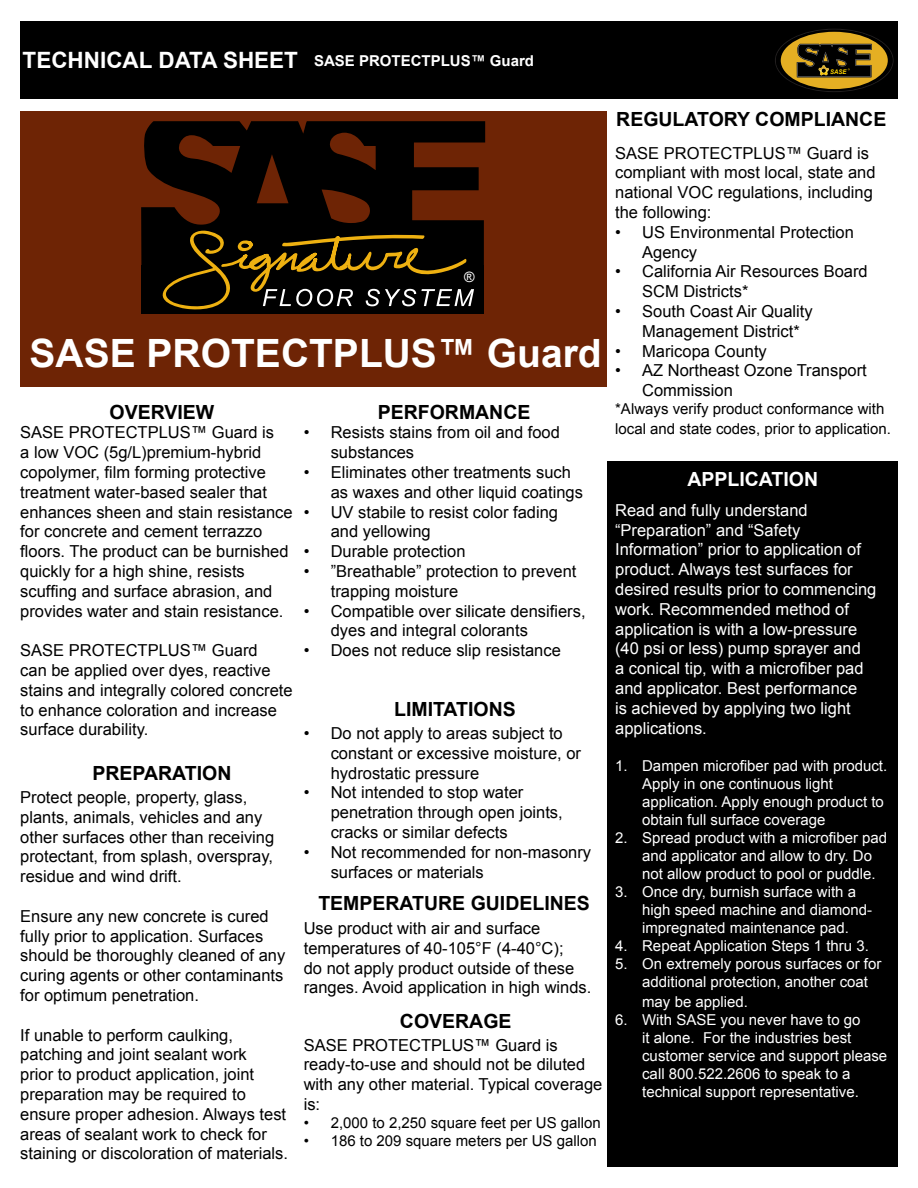
<style>
.page{position:relative;width:918px;height:1188px;background:#fff}
.page>*{position:absolute;margin:0;border:0;box-sizing:border-box;transform-origin:0 0}
.t1{font:700 39px "Arial";color:#fff}
.t2{font:700 22.5px "Arial";color:#fff}
.t3{font:700 19.5px "Arial";color:#000}
.t4{font:700 19.5px "Arial";color:#fff}
.t5{font:16.5px/19.8px "Arial";color:#000}
.t6{font:16.5px/19.8px "Arial";color:#fff}
.t7{font:15px/18px "Arial";color:#fff}
.t8{font:15px/19.8px "Arial";color:#000}
.t9{font:700 15px "Arial";color:#fff}
.t10{font:14.25px "Arial";color:#fff}
.t11{font:italic 700 6.3px "Arial";color:#ffd500;scale:.94 1}
</style>
<div class="page">
<div style="left:608px;top:461px;width:290px;height:705px;background:#000"></div>
<div style="left:20px;top:21px;width:878px;height:78px;background:#000"></div>
<svg style="left:775px;top:29px;width:119px;height:63px"></svg>
<div style="left:20px;top:111px;width:586px;height:276px;background:#6e2405"></div>
<div style="left:142px;top:265px;width:342px;height:49px;background:#000"></div>
<svg style="left:141px;top:121px;width:344px;height:150px;fill:#000"></svg>
<svg style="left:155px;top:230px;width:319px;height:80px"></svg>
<h2 class="t2" style="left:23px;top:45px;width:277px">TECHNICAL DATA SHEET</h2>
<p class="t9" style="left:314px;top:50px;width:222px">SASE PROTECTPLUS™ Guard</p>
<p class="t11" style="left:830px;top:68px;width:19px">SASE</p>
<p class="t10" style="left:464px;top:268px;width:12px">®</p>
<h1 class="t1" style="left:30px;top:327px;width:574px">SASE PROTECTPLUS™ Guard</h1>
<p class="t3" style="left:110px;top:399px;width:106px">OVERVIEW</p>
<p class="t3" style="left:378px;top:399px;width:154px">PERFORMANCE</p>
<p class="t5" style="left:20px;top:423px;width:274px">SASE PROTECTPLUS™ Guard is<br>a low VOC (5g/L)premium-hybrid copolymer, film forming protective treatment water-based sealer that enhances sheen and stain resistance for concrete and cement terrazzo floors. The product can be burnished quickly for a high shine, resists scuffing and surface abrasion, and provides water and stain resistance.</p>
<p class="t5" style="left:20px;top:641px;width:274px">SASE PROTECTPLUS™ Guard<br>can be applied over dyes, reactive stains and integrally colored concrete to enhance coloration and increase surface durability.</p>
<p class="t3" style="left:92px;top:760px;width:141px">PREPARATION</p>
<p class="t5" style="left:20px;top:788px;width:256px">Protect people, property, glass, plants, animals, vehicles and any other surfaces other than receiving protectant, from splash, overspray, residue and wind drift.</p>
<p class="t5" style="left:20px;top:906px;width:267px">Ensure any new concrete is cured fully prior to application. Surfaces should be thoroughly cleaned of any curing agents or other contaminants for optimum penetration.</p>
<p class="t5" style="left:20px;top:1025px;width:269px">If unable to perform caulking, patching and joint sealant work<br>prior to product application, joint preparation may be required to ensure proper adhesion. Always test areas of sealant work to check for staining or discoloration of materials.</p>
<p class="t5" style="left:331px;top:423px;width:231px;text-indent:-27px">• Resists stains from oil and food substances</p>
<p class="t5" style="left:331px;top:462px;width:254px;text-indent:-27px">• Eliminates other treatments such as waxes and other liquid coatings</p>
<p class="t5" style="left:331px;top:502px;width:229px;text-indent:-27px">• UV stabile to resist color fading and yellowing</p>
<p class="t5" style="left:304px;top:542px;width:163px">• Durable protection</p>
<p class="t5" style="left:331px;top:561px;width:247px;text-indent:-27px">• ”Breathable” protection to prevent trapping moisture</p>
<p class="t5" style="left:331px;top:601px;width:256px;text-indent:-27px">• Compatible over silicate densifiers, dyes and integral colorants</p>
<p class="t5" style="left:304px;top:641px;width:259px">• Does not reduce slip resistance</p>
<p class="t3" style="left:394px;top:696px;width:123px">LIMITATIONS</p>
<p class="t5" style="left:331px;top:723px;width:252px;text-indent:-27px">• Do not apply to areas subject to constant or excessive moisture, or hydrostatic pressure</p>
<p class="t5" style="left:331px;top:783px;width:234px;text-indent:-27px">• Not intended to stop water penetration through open joints, cracks or similar defects</p>
<p class="t5" style="left:331px;top:842px;width:262px;text-indent:-27px">• Not recommended for non-masonry surfaces or materials</p>
<p class="t3" style="left:318px;top:890px;width:273px">TEMPERATURE GUIDELINES</p>
<p class="t5" style="left:304px;top:919px;width:289px">Use product with air and surface temperatures of 40-105°F (4-40°C);<br>do not apply product outside of these ranges. Avoid application in high winds.</p>
<p class="t3" style="left:400px;top:1008px;width:113px">COVERAGE</p>
<p class="t5" style="left:304px;top:1035px;width:300px">SASE PROTECTPLUS™ Guard is ready-to-use and should not be diluted with any other material. Typical coverage is:</p>
<p class="t8" style="left:304px;top:1113px;width:299px">• 2,000 to 2,250 square feet per US gallon</p>
<p class="t8" style="left:304px;top:1131px;width:294px">• 186 to 209 square meters per US gallon</p>
<p class="t3" style="left:616px;top:107px;width:272px">REGULATORY COMPLIANCE</p>
<p class="t5" style="left:615px;top:143px;width:262px">SASE PROTECTPLUS™ Guard is compliant with most local, state and national VOC regulations, including the following:</p>
<p class="t5" style="left:642px;top:222px;width:213px;text-indent:-27px">• US Environmental Protection<br>Agency</p>
<p class="t5" style="left:642px;top:262px;width:227px;text-indent:-27px">• California Air Resources Board<br>SCM Districts*</p>
<p class="t5" style="left:642px;top:302px;width:172px;text-indent:-27px">• South Coast Air Quality<br>Management District*</p>
<p class="t5" style="left:615px;top:341px;width:153px">• Maricopa County</p>
<p class="t5" style="left:642px;top:361px;width:226px;text-indent:-27px">• AZ Northeast Ozone Transport<br>Commission</p>
<p class="t8" style="left:615px;top:399px;width:277px">*Always verify product conformance with local and state codes, prior to application.</p>
<p class="t4" style="left:687px;top:466px;width:132px">APPLICATION</p>
<p class="t6" style="left:615px;top:500px;width:263px">Read and fully understand “Preparation” and “Safety<br>Information” prior to application of product. Always test surfaces for desired results prior to commencing work. Recommended method of application is with a low-pressure (40 psi or less) pump sprayer and<br>a conical tip, with a microfiber pad and applicator. Best performance<br>is achieved by applying two light applications.</p>
<p class="t7" style="left:642px;top:757px;width:247px;text-indent:-27px">1. Dampen microfiber pad with product.<br>Apply in one continuous light application. Apply enough product to obtain full surface coverage</p>
<p class="t7" style="left:642px;top:829px;width:247px;text-indent:-27px">2. Spread product with a microfiber pad and applicator and allow to dry. Do not allow product to pool or puddle.</p>
<p class="t7" style="left:642px;top:883px;width:232px;text-indent:-27px">3. Once dry, burnish surface with a high speed machine and diamond&shy;impregnated maintenance pad.</p>
<p class="t7" style="left:615px;top:937px;width:255px">4. Repeat Application Steps 1 thru 3.</p>
<p class="t7" style="left:642px;top:955px;width:241px;text-indent:-27px">5. On extremely porous surfaces or for additional protection, another coat</p>
<p class="t7" style="left:642px;top:993px;width:107px">may be applied.</p>
<p class="t7" style="left:642px;top:1011px;width:247px;text-indent:-27px">6. With SASE you never have to go<br>it alone. For the industries best customer service and support please call 800.522.2606 to speak to a technical support representative.</p>
</div>
